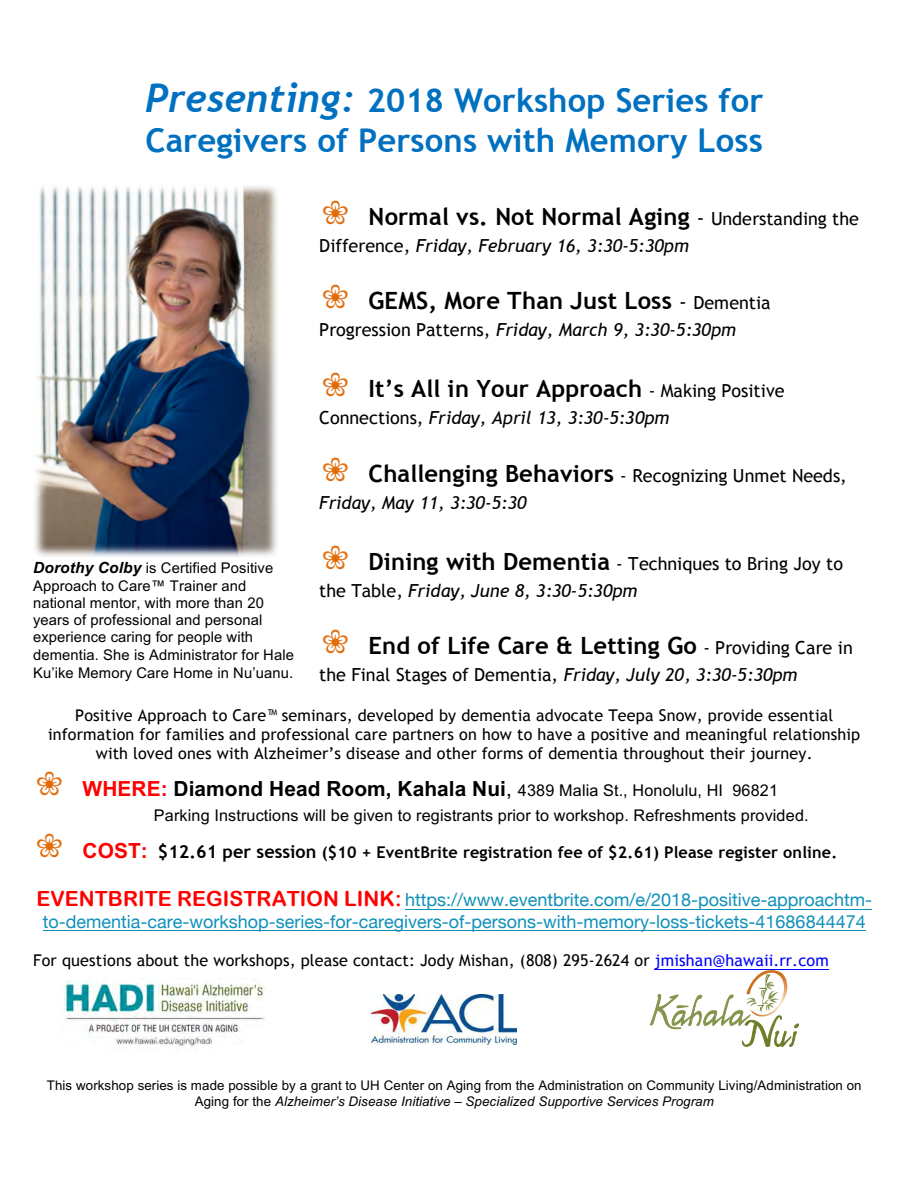
<style>
.page{position:relative;width:918px;height:1188px;background:#fff}
.page>*{position:absolute;margin:0;border:0;box-sizing:border-box;transform-origin:0 0}
.t1{font:700 32.7px/39.6px "Trebuchet MS";letter-spacing:.005em;color:#0070c0}
.t2{font:700 23.7px "Trebuchet MS";letter-spacing:.01em;color:#000}
.t3{font:18px/27px "Trebuchet MS";color:#000}
.t4{font:18px/21.6px "Helvetica Neue";color:#0f90ba;text-align:center}
.t5{font:italic 18px "Trebuchet MS";color:#000}
.t6{font:16.2px/19px "Trebuchet MS";letter-spacing:.01em;color:#000;text-align:center}
.t7{font:16.2px/24.9px "Arial";letter-spacing:.01em;color:#000}
.t8{font:700 16.2px "Trebuchet MS";letter-spacing:.01em;color:#000}
.t9{font:14.7px/17.4px "Arial";letter-spacing:.01em;color:#000}
.t10{font:13.35px/15.5px "Arial";letter-spacing:.01em;color:#000;text-align:center}
.s1{font-family:"Trebuchet";font-style:italic;font-size:38.85px}
.s2{font-family:"MS Mincho";font-weight:400;font-size:32.7px;color:#e36c0a}
.s3{font-weight:400;font-size:20.85px}
.s4{font-weight:400;font-size:18px}
.s5{font-style:normal}
.s6{font-family:"MS Mincho";font-size:32.7px;color:#e36c0a}
.s7{font-weight:700;font-size:23.7px}
.s8{font-style:italic}
.s9{font-weight:700;font-style:italic;font-size:15.45px}
.s10{font-size:15.45px}
.s11{font-weight:700;font-size:20.85px;color:#f00}
.s12{font-weight:700;font-size:20.85px}
.s13{font-size:20.85px}
.s14{font-family:"Arial";font-size:20.85px;color:#f00}
.s15{font-size:18px}
.s16{font-family:"Arial Rounded MT Bold";font-size:20.85px;color:#f00}
.s17{color:#00f}
</style>
<div class="page">
<hr style="left:405px;top:909px;width:467px;height:1px;background:#0f90ba">
<hr style="left:43px;top:931px;width:823px;height:1px;background:#0f90ba">
<hr style="left:655px;top:969px;width:174px;height:1px;background:#00f">
<img style="left:35px;top:186px;width:242px;height:371px">
<img style="left:60px;top:981px;width:206px;height:66px">
<img style="left:371px;top:994px;width:145px;height:51px">
<svg style="left:650px;top:970px;width:149px;height:77px"></svg>
<h1 class="t1" style="left:145px;top:81px;width:620px"><span class="s1">Presenting:</span> 2018 Workshop Series for<br>Caregivers of Persons with Memory Loss</h1>
<h2 class="t2" style="left:319px;top:202px;width:541px"><span class="s2">❀</span> Normal vs. Not Normal Aging <span class="s3">-</span> <span class="s4">Understanding the</span></h2>
<p class="t5" style="left:319px;top:235px;width:371px"><span class="s5">Difference,</span> Friday, February 16, 3:30-5:30pm</p>
<h2 class="t2" style="left:319px;top:287px;width:453px"><span class="s2">❀</span> GEMS, More Than Just Loss <span class="s3">-</span> <span class="s4">Dementia</span></h2>
<p class="t5" style="left:319px;top:319px;width:418px"><span class="s5">Progression Patterns,</span> Friday, March 9, 3:30-5:30pm</p>
<h2 class="t2" style="left:319px;top:375px;width:467px"><span class="s2">❀</span> It’s All in Your Approach <span class="s4">- Making Positive</span></h2>
<p class="t5" style="left:319px;top:407px;width:352px"><span class="s5">Connections,</span> Friday, April 13, 3:30-5:30pm</p>
<p class="t3" style="left:319px;top:462px;width:529px"><span class="s6">❀</span> <span class="s7">Challenging Behaviors</span> - Recognizing Unmet Needs,<br><span class="s8">Friday, May 11, 3:30-5:30</span></p>
<p class="t3" style="left:319px;top:550px;width:525px"><span class="s6">❀</span> <span class="s7">Dining with Dementia</span> - Techniques to Bring Joy to the Table, <span class="s8">Friday, June 8, 3:30-5:30pm</span></p>
<h2 class="t2" style="left:319px;top:632px;width:535px"><span class="s2">❀</span> End of Life Care &amp; Letting Go <span class="s4">- Providing Care in</span></h2>
<p class="t3" style="left:319px;top:662px;width:480px">the Final Stages of Dementia, <span class="s8">Friday, July 20, 3:30-5:30pm</span></p>
<p class="t9" style="left:33px;top:560px;width:262px"><span class="s9">Dorothy Colby</span> is Certified Positive Approach to Care™ Trainer and national mentor, with more than 20 years of professional and personal experience caring for people with dementia. She is Administrator for Hale Ku’ike Memory Care Home in Nu’uanu<span class="s10">.</span></p>
<p class="t6" style="left:48px;top:706px;width:814px">Positive Approach to Care™ seminars, developed by dementia advocate Teepa Snow, provide essential information for families and professional care partners on how to have a positive and meaningful relationship with loved ones with Alzheimer’s disease and other forms of dementia throughout their journey.</p>
<p class="t7" style="left:154px;top:778px;width:656px;text-indent:-121px"><span class="s6">❀</span> <span class="s11">WHERE:</span> <span class="s12">Diamond Head Room, Kahala Nui</span><span class="s13">,</span> 4389 Malia St., Honolulu, HI 96821<br>Parking Instructions will be given to registrants prior to workshop. Refreshments provided.</p>
<p class="t8" style="left:33px;top:843px;width:806px"><span class="s2">❀</span> <span class="s14">COST:</span> <span class="s15">$12.61 per session</span> ($10 + EventBrite registration fee of $2.61) Please register online.</p>
<p class="t4" style="left:36px;top:889px;width:837px"><span class="s16">EVENTBRITE REGISTRATION LINK:</span> https://www.eventbrite.com/e/2018-positive-approachtm&shy;to-dementia-care-workshop-series-for-caregivers-of-persons-with-memory-loss-tickets-41686844474</p>
<p class="t6" style="left:33px;top:951px;width:797px">For questions about the workshops, please contact: Jody Mishan, (808) 295-2624 or <span class="s17">jmishan@hawaii.rr.com</span></p>
<p class="t10" style="left:47px;top:1078px;width:816px">This workshop series is made possible by a grant to UH Center on Aging from the Administration on Community Living/Administration on<br>Aging for the <span class="s8">Alzheimer’s Disease Initiative – Specialized Supportive Services Program</span></p>
</div>
